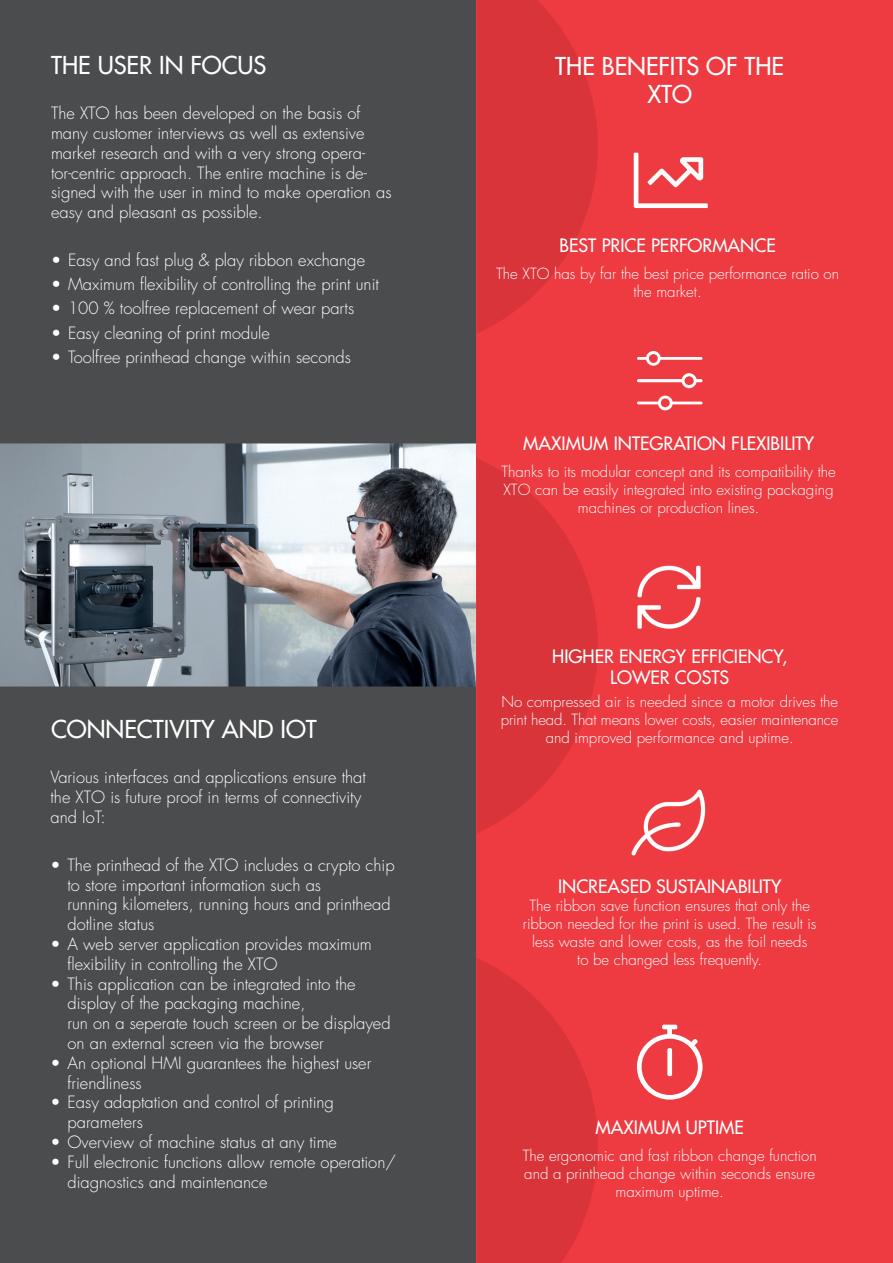
<style>
.page{position:relative;width:893px;height:1263px;background:#fff}
.page>*{position:absolute;margin:0;border:0;box-sizing:border-box;transform-origin:0 0}
.t1{font:500 24px/28.8px "Futura Std";color:#fff;text-align:center}
.t2{font:500 18px/21.6px "Futura Std";color:#fff;text-align:center}
.t3{font:300 16.5px/19.8px "Futura Std";color:#fff}
.t4{font:300 15px/18px "Futura Std";color:#fff;text-align:center}
</style>
<div class="page">
<div style="left:0;top:0;width:476px;height:1263px;background:#4b4c4d"></div>
<img style="left:0;top:443px;width:477px;height:243px">
<div style="left:477px;top:0;width:416px;height:1263px;background:#ee3a41"></div>
<svg style="left:477px;top:0;width:121px;height:333px"></svg>
<svg style="left:477px;top:958px;width:121px;height:305px"></svg>
<svg style="left:477px;top:458px;width:121px;height:375px;fill:#d8343a"></svg>
<svg style="left:637px;top:351px;width:65px;height:59px"></svg>
<svg style="left:637px;top:1025px;width:65px;height:75px"></svg>
<img style="left:621px;top:152px;width:104px;height:87px">
<img style="left:637px;top:565px;width:64px;height:64px">
<img style="left:631px;top:789px;width:75px;height:67px">
<h1 class="t1" style="left:51px;top:51px;width:217px">THE USER IN FOCUS</h1>
<h1 class="t1" style="left:555px;top:52px;width:230px">THE BENEFITS OF THE<br>XTO</h1>
<p class="t3" style="left:51px;top:104px;width:342px">The XTO has been developed on the basis of many customer interviews as well as extensive market research and with a very strong opera&shy;tor-centric approach. The entire machine is de&shy;signed with the user in mind to make operation as easy and pleasant as possible.</p>
<p class="t3" style="left:51px;top:251px;width:316px">• Easy and fast plug &amp; play ribbon exchange</p>
<p class="t3" style="left:51px;top:275px;width:329px">• Maximum flexibility of controlling the print unit</p>
<p class="t3" style="left:51px;top:299px;width:305px">• 100 % toolfree replacement of wear parts</p>
<p class="t3" style="left:51px;top:323px;width:220px">• Easy cleaning of print module</p>
<p class="t3" style="left:51px;top:347px;width:301px">• Toolfree printhead change within seconds</p>
<p class="t2" style="left:560px;top:235px;width:218px">BEST PRICE PERFORMANCE</p>
<p class="t4" style="left:496px;top:264px;width:344px">The XTO has by far the best price performance ratio on the market.</p>
<h1 class="t1" style="left:51px;top:715px;width:267px">CONNECTIVITY AND IOT</h1>
<p class="t3" style="left:51px;top:768px;width:317px">Various interfaces and applications ensure that the XTO is future proof in terms of connectivity and IoT:</p>
<p class="t3" style="left:68px;top:855px;width:329px;text-indent:-17px">• The printhead of the XTO includes a crypto chip to store important information such as<br>running kilometers, running hours and printhead dotline status</p>
<p class="t3" style="left:68px;top:935px;width:306px;text-indent:-17px">• A web server application provides maximum flexibility in controlling the XTO</p>
<p class="t3" style="left:68px;top:974px;width:325px;text-indent:-17px">• This application can be integrated into the display of the packaging machine,<br>run on a seperate touch screen or be displayed on an external screen via the browser</p>
<p class="t3" style="left:68px;top:1053px;width:305px;text-indent:-17px">• An optional HMI guarantees the highest user friendliness</p>
<p class="t3" style="left:68px;top:1093px;width:268px;text-indent:-17px">• Easy adaptation and control of printing parameters</p>
<p class="t3" style="left:51px;top:1133px;width:288px">• Overview of machine status at any time</p>
<p class="t3" style="left:68px;top:1152px;width:330px;text-indent:-17px">• Full electronic functions allow remote operation/ diagnostics and maintenance</p>
<p class="t2" style="left:523px;top:433px;width:292px">MAXIMUM INTEGRATION FLEXIBILITY</p>
<p class="t4" style="left:501px;top:462px;width:336px">Thanks to its modular concept and its compatibility the<br>XTO can be easily integrated into existing packaging machines or production lines.</p>
<p class="t2" style="left:552px;top:645px;width:236px">HIGHER ENERGY EFFICIENCY,<br>LOWER COSTS</p>
<p class="t4" style="left:501px;top:693px;width:339px">No compressed air is needed since a motor drives the print head. That means lower costs, easier maintenance and improved performance and uptime.</p>
<p class="t2" style="left:558px;top:875px;width:225px">INCREASED SUSTAINABILITY</p>
<p class="t4" style="left:523px;top:897px;width:295px">The ribbon save function ensures that only the ribbon needed for the print is used. The result is less waste and lower costs, as the foil needs<br>to be changed less frequently.</p>
<p class="t2" style="left:595px;top:1117px;width:150px">MAXIMUM UPTIME</p>
<p class="t4" style="left:523px;top:1146px;width:296px">The ergonomic and fast ribbon change function and a printhead change within seconds ensure maximum uptime.</p>
</div>
